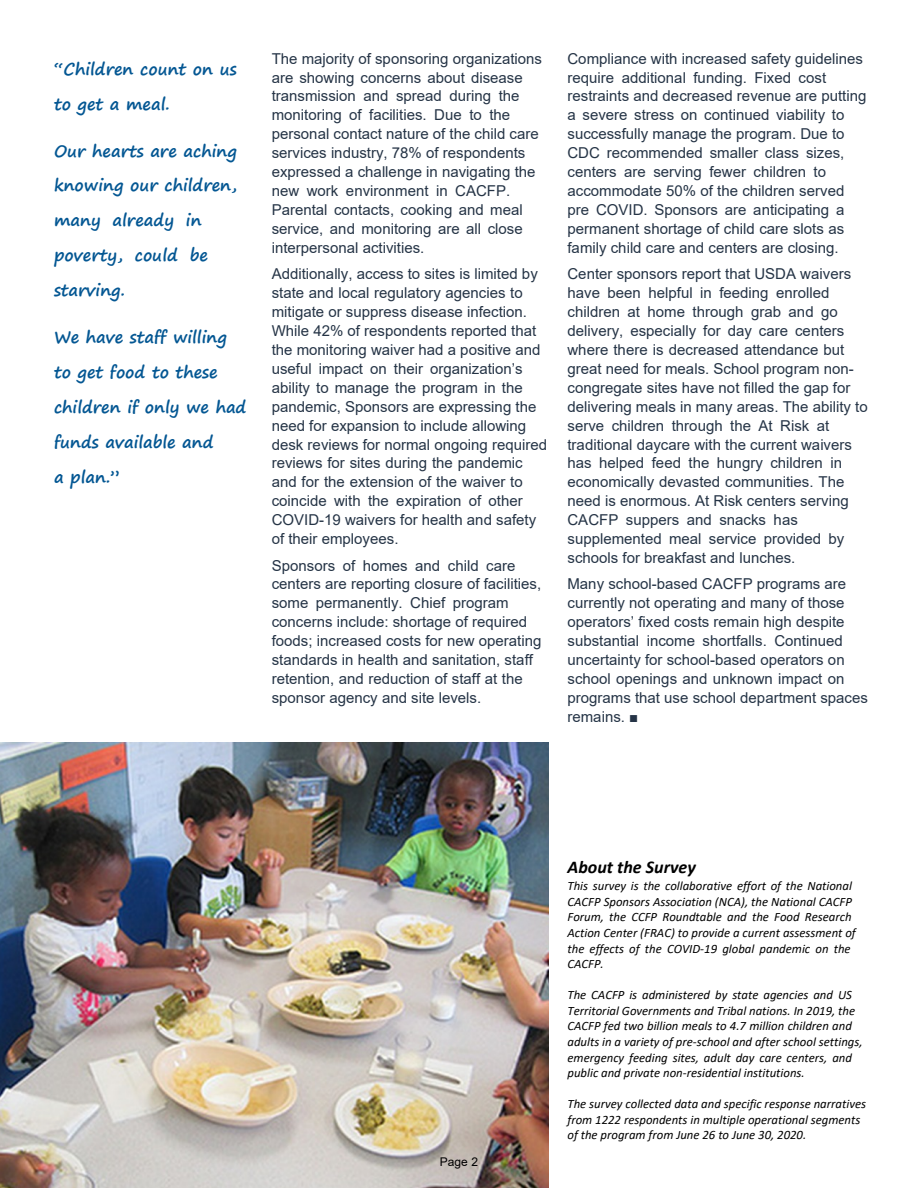
<style>
.page{position:relative;width:918px;height:1188px;background:#fff}
.page>*{position:absolute;margin:0;border:0;box-sizing:border-box;transform-origin:0 0}
.t1{font:italic 700 18px "Calibri";color:#000}
.t2{font:700 16.5px/35px "Segoe Print";color:#045793}
.t3{font:15px/18.9px "Arial";color:#253446}
.t4{font:italic 12.75px/15.6px "Calibri";color:#000}
.t5{font:12px "Arial";color:#000}
</style>
<div class="page">
<img style="left:0;top:743px;width:548px;height:445px">
<p class="t2" style="left:54px;top:53px;width:184px">“Children count on us to get a meal.</p>
<p class="t2" style="left:54px;top:135px;width:184px">Our hearts are aching knowing our children, many already in poverty, could be starving.</p>
<p class="t2" style="left:54px;top:321px;width:194px">We have staff willing to get food to these children if only we had funds available and<br>a plan.”</p>
<p class="t3" style="left:272px;top:50px;width:272px">The majority of sponsoring organizations are showing concerns about disease transmission and spread during the monitoring of facilities. Due to the personal contact nature of the child care services industry, 78% of respondents expressed a challenge in navigating the new work environment in CACFP.<br>Parental contacts, cooking and meal service, and monitoring are all close interpersonal activities.</p>
<p class="t3" style="left:272px;top:266px;width:277px">Additionally, access to sites is limited by state and local regulatory agencies to mitigate or suppress disease infection.<br>While 42% of respondents reported that the monitoring waiver had a positive and useful impact on their organization’s ability to manage the program in the pandemic, Sponsors are expressing the need for expansion to include allowing desk reviews for normal ongoing required reviews for sites during the pandemic and for the extension of the waiver to coincide with the expiration of other COVID-19 waivers for health and safety of their employees.</p>
<p class="t3" style="left:272px;top:557px;width:271px">Sponsors of homes and child care centers are reporting closure of facilities, some permanently. Chief program concerns include: shortage of required foods; increased costs for new operating standards in health and sanitation, staff retention, and reduction of staff at the sponsor agency and site levels.</p>
<p class="t3" style="left:567px;top:50px;width:300px">Compliance with increased safety guidelines require additional funding. Fixed cost restraints and decreased revenue are putting a severe stress on continued viability to successfully manage the program. Due to CDC recommended smaller class sizes, centers are serving fewer children to accommodate 50% of the children served pre COVID. Sponsors are anticipating a permanent shortage of child care slots as family child care and centers are closing.</p>
<p class="t3" style="left:567px;top:266px;width:302px">Center sponsors report that USDA waivers have been helpful in feeding enrolled children at home through grab and go delivery, especially for day care centers where there is decreased attendance but great need for meals. School program non&shy;congregate sites have not filled the gap for delivering meals in many areas. The ability to serve children through the At Risk at traditional daycare with the current waivers has helped feed the hungry children in economically devasted communities. The need is enormous. At Risk centers serving CACFP suppers and snacks has supplemented meal service provided by schools for breakfast and lunches.</p>
<p class="t3" style="left:567px;top:576px;width:302px">Many school-based CACFP programs are currently not operating and many of those operators’ fixed costs remain high despite substantial income shortfalls. Continued uncertainty for school-based operators on school openings and unknown impact on programs that use school department spaces remains. ■</p>
<p class="t5" style="left:440px;top:1154px;width:40px">Page 2</p>
<p class="t1" style="left:567px;top:860px;width:130px">About the Survey</p>
<p class="t4" style="left:567px;top:879px;width:290px">This survey is the collaborative effort of the National CACFP Sponsors Association (NCA), the National CACFP Forum, the CCFP Roundtable and the Food Research Action Center (FRAC) to provide a current assessment of the effects of the COVID-19 global pandemic on the CACFP.</p>
<p class="t4" style="left:567px;top:988px;width:297px">The CACFP is administered by state agencies and US Territorial Governments and Tribal nations. In 2019, the CACFP fed two billion meals to 4.7 million children and adults in a variety of pre-school and after school settings, emergency feeding sites, adult day care centers, and public and private non-residential institutions.</p>
<p class="t4" style="left:567px;top:1097px;width:300px">The survey collected data and specific response narratives from 1222 respondents in multiple operational segments of the program from June 26 to June 30, 2020.</p>
</div>
